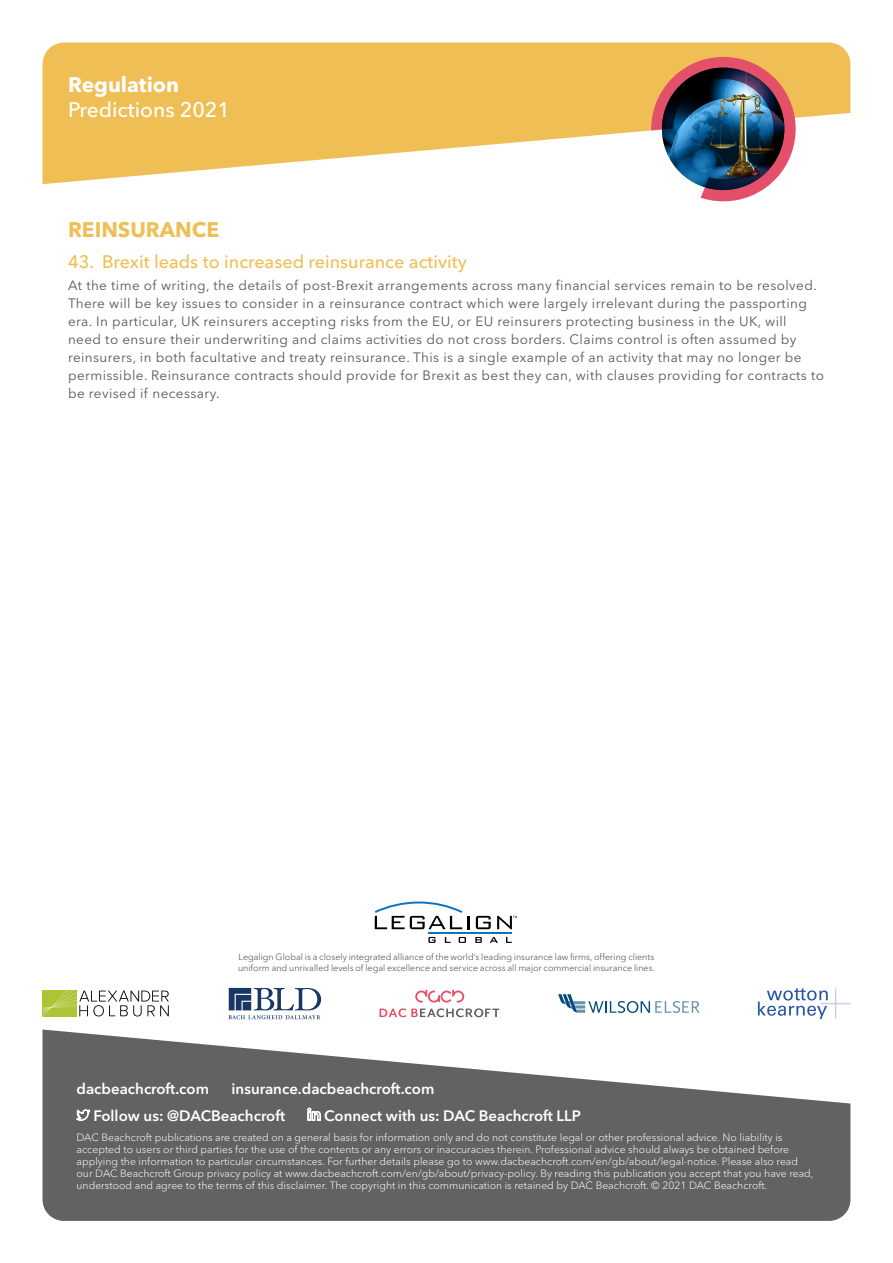
<style>
.page{position:relative;width:893px;height:1263px;background:#fff}
.page>*{position:absolute;margin:0;border:0;box-sizing:border-box;transform-origin:0 0}
.t1{font:500 21px "Avenir Next LT Pro";color:#fff}
.Individual_Predictio{font:700 21px "Avenir Next LT Pro";color:#efbf55}
.t2{font:700 21px "Avenir Next LT Pro";color:#fff}
.t3{font:500 18px "Avenir Next LT Pro";color:#efbf55}
.t4{font:600 15px/26.5px "Avenir Next LT Pro";color:#fff}
.Numbered_Predictions{font:13.5px/18px "Avenir Next LT Pro";letter-spacing:.03em;color:#57585a}
.t5{font:300 10.5px/12px "Avenir Next LT Pro";color:#fff}
.t6{font:300 9px/10.5px "Avenir Next LT Pro";color:#444445}
</style>
<div class="page">
<svg style="left:43px;top:43px;width:807px;height:141px;fill:#efbf55"></svg>
<svg style="left:43px;top:1029px;width:807px;height:192px;fill:#626263"></svg>
<svg style="left:76px;top:1108px;width:14px;height:13px"></svg>
<svg style="left:308px;top:1108px;width:13px;height:13px"></svg>
<svg style="left:476px;top:916px;width:15px;height:13px"></svg>
<hr style="left:428px;top:932px;width:84px;height:2px;background:#1074bc">
<svg style="left:375px;top:901px;width:95px;height:28px"></svg>
<svg style="left:428px;top:937px;width:8px;height:6px"></svg>
<svg style="left:445px;top:937px;width:6px;height:6px"></svg>
<svg style="left:459px;top:937px;width:7px;height:6px"></svg>
<svg style="left:475px;top:937px;width:7px;height:6px"></svg>
<svg style="left:490px;top:937px;width:8px;height:6px"></svg>
<svg style="left:506px;top:937px;width:6px;height:6px"></svg>
<svg style="left:497px;top:916px;width:20px;height:13px"></svg>
<svg style="left:228px;top:988px;width:93px;height:31px"></svg>
<svg style="left:558px;top:994px;width:141px;height:19px"></svg>
<svg style="left:758px;top:988px;width:70px;height:31px"></svg>
<hr style="left:835px;top:988px;width:1px;height:30px;background:#ccd1df">
<hr style="left:821px;top:1003px;width:30px;height:1px;background:#ccd1df">
<svg style="left:380px;top:1008px;width:120px;height:9px"></svg>
<svg style="left:415px;top:990px;width:49px;height:12px"></svg>
<svg style="left:43px;top:990px;width:126px;height:27px"></svg>
<svg style="left:651px;top:47px;width:154px;height:155px"></svg>
<img style="left:655px;top:68px;width:134px;height:126px">
<h1 class="t2" style="left:68px;top:72px;width:113px">Regulation</h1>
<h1 class="t1" style="left:68px;top:97px;width:163px">Predictions 2021</h1>
<p class="Individual_Predictio" style="left:68px;top:217px;width:153px">REINSURANCE</p>
<p class="t3" style="left:68px;top:251px;width:400px">43. Brexit leads to increased reinsurance activity</p>
<p class="Numbered_Predictions" style="left:68px;top:277px;width:757px">At the time of writing, the details of post-Brexit arrangements across many financial services remain to be resolved.<br>There will be key issues to consider in a reinsurance contract which were largely irrelevant during the passporting era. In particular, UK reinsurers accepting risks from the EU, or EU reinsurers protecting business in the UK, will<br>need to ensure their underwriting and claims activities do not cross borders. Claims control is often assumed by reinsurers, in both facultative and treaty reinsurance. This is a single example of an activity that may no longer be permissible. Reinsurance contracts should provide for Brexit as best they can, with clauses providing for contracts to be revised if necessary.</p>
<p class="t6" style="left:238px;top:952px;width:418px">Legalign Global is a closely integrated alliance of the world’s leading insurance law firms, offering clients uniform and unrivalled levels of legal excellence and service across all major commercial insurance lines.</p>
<h3 class="t4" style="left:77px;top:1075px;width:134px">dacbeachcroft.com</h3>
<h3 class="t4" style="left:94px;top:1075px;width:342px;text-indent:138px">insurance.dacbeachcroft.com<br>Follow us: @DACBeachcroft</h3>
<h3 class="t4" style="left:324px;top:1102px;width:258px">Connect with us: DAC Beachcroft LLP</h3>
<p class="t5" style="left:77px;top:1131px;width:739px">DAC Beachcroft publications are created on a general basis for information only and do not constitute legal or other professional advice. No liability is accepted to users or third parties for the use of the contents or any errors or inaccuracies therein. Professional advice should always be obtained before applying the information to particular circumstances. For further details please go to www.dacbeachcroft.com/en/gb/about/legal-notice. Please also read our DAC Beachcroft Group privacy policy at www.dacbeachcroft.com/en/gb/about/privacy-policy. By reading this publication you accept that you have read, understood and agree to the terms of this disclaimer. The copyright in this communication is retained by DAC Beachcroft. © 2021 DAC Beachcroft.</p>
</div>
